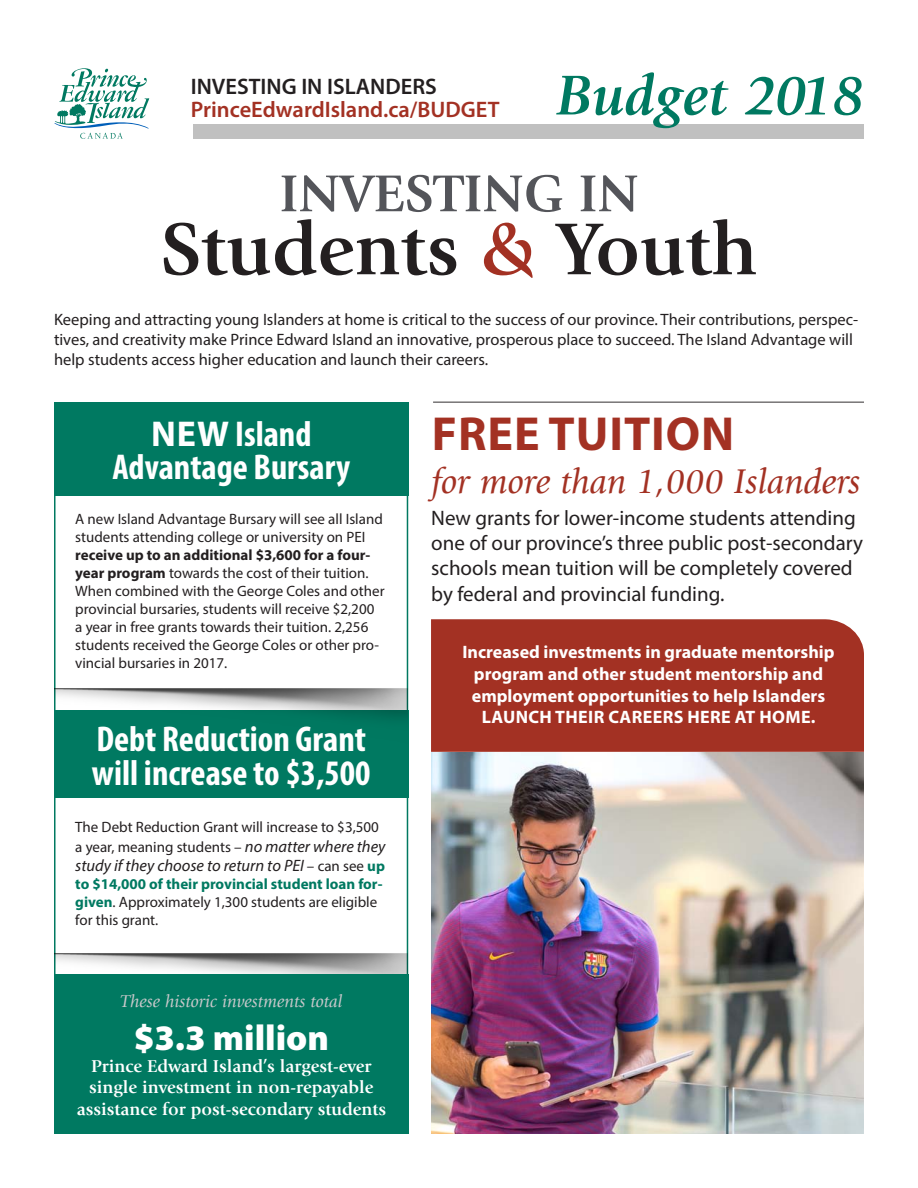
<style>
.page{position:relative;width:918px;height:1188px;background:#fff}
.page>*{position:absolute;margin:0;border:0;box-sizing:border-box;transform-origin:0 0}
.t1{font:700 76.5px "Giovanni";color:#231f20}
.t2{font:italic 700 58.5px "Giovanni";color:#007961}
.t3{font:700 54px "Giovanni";color:#54555a}
.t4{font:700 48px "Myriad Pro";letter-spacing:.02em;color:#a33123}
.t5{font:700 condensed 36px/33px "Myriad Pro";color:#fff;text-align:center}
.t6{font:italic 36px "Giovanni";color:#a33123}
.t7{font:900 36px "Myriad Pro";color:#fff}
.t8{font:600 22.5px "Myriad Pro";color:#a33123}
.t9{font:600 22.5px "Myriad Pro";color:#231f20}
.t10{font:21px/25.2px "Myriad Pro";color:#231f20}
.t11{font:700 18px/21.6px "Myriad Pro";color:#fff;text-align:center}
.t12{font:700 18px/21.6px "Giovanni";color:#fff;text-align:center}
.t13{font:italic 18px "Giovanni";color:#c7c8ca}
.t14{font:16.5px/19.8px "Myriad Pro";color:#231f20}
.t15{font:italic 16.5px "Myriad Pro";color:#231f20}
.t16{font:15px/18px "Myriad Pro";color:#231f20}
.s1{color:#a33123}
.s2{font-stretch:normal}
.s3{font-weight:700}
.s4{font-style:italic;font-size:16.5px}
.s5{font-style:normal;font-size:15px}
.s6{font-weight:700;font-style:normal;font-size:15px;color:#007961}
.s7{font-weight:700;color:#007961}
</style>
<div class="page">
<div style="left:193px;top:125px;width:671px;height:14px;background:#c0c0c0"></div>
<svg style="left:54px;top:68px;width:95px;height:71px"></svg>
<img style="left:431px;top:752px;width:433px;height:382px">
<div style="left:431px;top:619px;width:433px;height:133px;background:#a33123"></div>
<img style="left:54px;top:926px;width:353px;height:48px">
<div style="left:54px;top:402px;width:354px;height:93px;background:#007961"></div>
<div style="left:54px;top:974px;width:355px;height:160px;background:#007961"></div>
<div style="left:54px;top:711px;width:354px;height:87px;background:#007961"></div>
<hr style="left:433px;top:402px;width:431px;height:1px;background:#312f30">
<img style="left:54px;top:660px;width:353px;height:59px">
<p class="t9" style="left:191px;top:72px;width:248px">INVESTING IN ISLANDERS</p>
<p class="t8" style="left:191px;top:95px;width:310px">PrinceEdwardIsland.ca/BUDGET</p>
<p class="t2" style="left:556px;top:63px;width:309px">Budget 2018</p>
<p class="t3" style="left:280px;top:162px;width:361px">INVESTING IN</p>
<p class="t1" style="left:160px;top:205px;width:599px">Students <span class="s1">&amp;</span> Youth</p>
<p class="t14" style="left:54px;top:310px;width:806px">Keeping and attracting young Islanders at home is critical to the success of our province. Their contributions, perspec&shy;tives, and creativity make Prince Edward Island an innovative, prosperous place to succeed. The Island Advantage will help students access higher education and launch their careers.</p>
<p class="t5" style="left:112px;top:416px;width:239px"><span class="s2">NEW</span> Island<br>Advantage Bursary</p>
<p class="t16" style="left:75px;top:509px;width:311px">A new Island Advantage Bursary will see all Island students attending college or university on PEI <span class="s3">receive up to an additional $3,600 for a four&shy;year program</span> towards the cost of their tuition.<br>When combined with the George Coles and other provincial bursaries, students will receive $2,200 a year in free grants towards their tuition. 2,256 students received the George Coles or other pro&shy;vincial bursaries in 2017.</p>
<p class="t5" style="left:92px;top:722px;width:280px;text-align:left">Debt Reduction Grant will increase to $3,500</p>
<p class="t16" style="left:75px;top:817px;width:312px;line-height:19.8px">The Debt Reduction Grant will increase to $3,500 a year, meaning students – <span class="s4">no matter where they</span></p>
<p class="t15" style="left:75px;top:856px;width:311px">study if they choose to return to PEI <span class="s5">– can see</span> <span class="s6">up</span></p>
<p class="t16" style="left:75px;top:875px;width:309px"><span class="s7">to $14,000 of their provincial student loan for&shy;given</span>. Approximately 1,300 students are eligible for this grant.</p>
<p class="t13" style="left:120px;top:991px;width:224px">These historic investments total</p>
<p class="t7" style="left:134px;top:1014px;width:197px">$3.3 million</p>
<p class="t12" style="left:77px;top:1055px;width:311px">Prince Edward Island’s largest-ever single investment in non-repayable assistance for post-secondary students</p>
<p class="t4" style="left:432px;top:403px;width:304px">FREE TUITION</p>
<p class="t6" style="left:431px;top:461px;width:431px">for more than 1,000 Islanders</p>
<p class="t10" style="left:431px;top:505px;width:433px">New grants for lower-income students attending one of our province’s three public post-secondary schools mean tuition will be completely covered by federal and provincial funding.</p>
<p class="t11" style="left:462px;top:641px;width:374px">Increased investments in graduate mentorship program and other student mentorship and employment opportunities to help Islanders LAUNCH THEIR CAREERS HERE AT HOME.</p>
</div>
